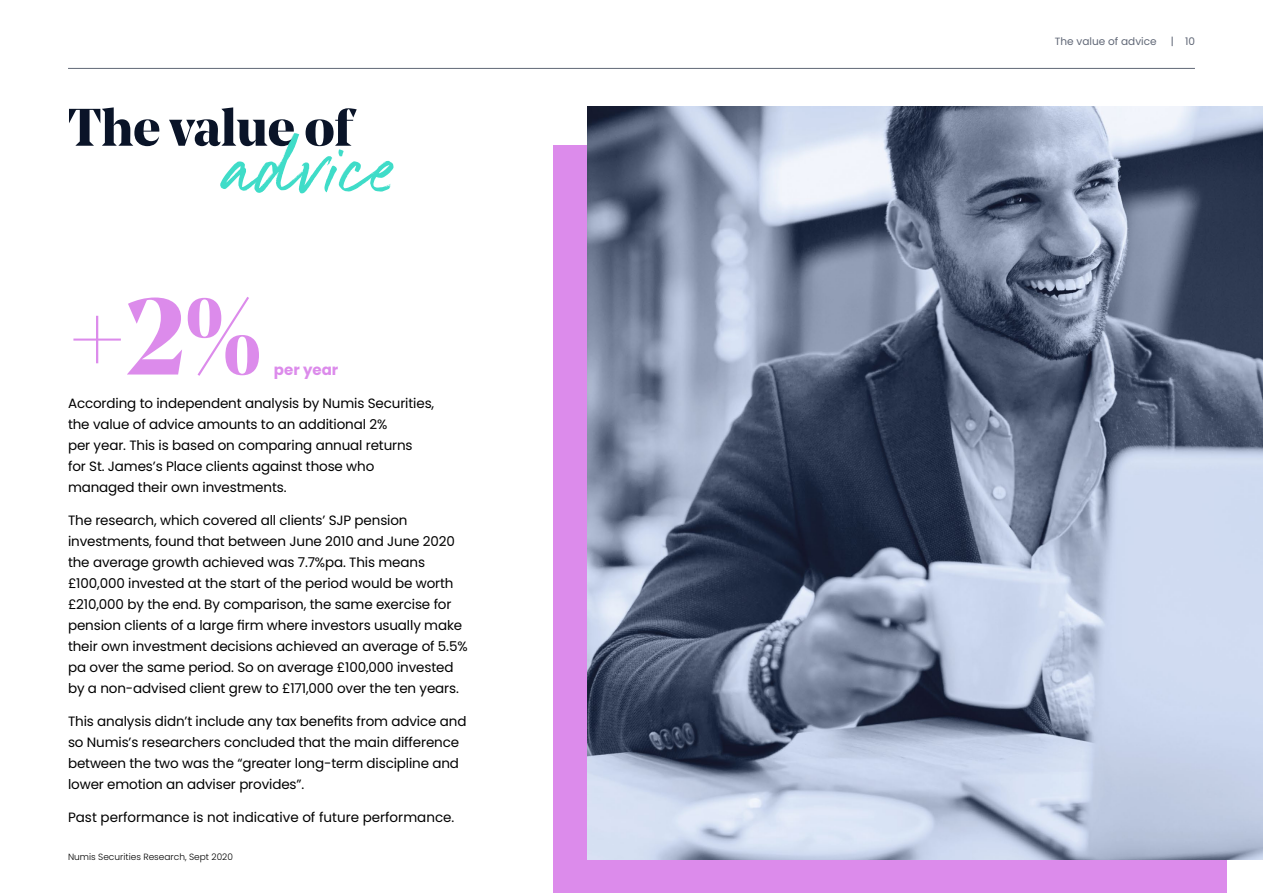
<style>
.page{position:relative;width:1263px;height:893px;background:#fff}
.page>*{position:absolute;margin:0;border:0;box-sizing:border-box;transform-origin:0 0}
.t1{font:700 108px "Noe Display SJP";color:#dc8beb}
.t2{font:105px "South Coast";color:#3fdcc8}
.t3{font:700 52.5px "Noe Display SJP";letter-spacing:-.01em;color:#0a1428}
.t4{font:700 15px "Poppins";color:#dc8beb}
.t5{font:13.5px/21px "Poppins";letter-spacing:-.01em;color:#000}
.t6{font:10.5px "Poppins";color:#606776}
.t7{font:300 9px "Poppins";color:#000}
</style>
<div class="page">
<hr style="left:68px;top:68px;width:1127px;height:1px;background:#606776">
<div style="left:553px;top:146px;width:673px;height:747px;background:#dc8beb"></div>
<img style="left:588px;top:106px;width:675px;height:754px">
<h3 class="t3" style="left:68px;top:92px;width:286px">The value of</h3>
<h2 class="t2" style="left:230px;top:112px;width:173px">advice</h2>
<h1 class="t1" style="left:68px;top:264px;width:195px">+2%</h1>
<p class="t4" style="left:274px;top:361px;width:66px">per year</p>
<p class="t5" style="left:68px;top:393px;width:368px">According to independent analysis by Numis Securities, the value of advice amounts to an additional 2%<br>per year. This is based on comparing annual returns<br>for St. James’s Place clients against those who managed their own investments.</p>
<p class="t5" style="left:68px;top:510px;width:401px">The research, which covered all clients’ SJP pension investments, found that between June 2010 and June 2020 the average growth achieved was 7.7%pa. This means £100,000 invested at the start of the period would be worth £210,000 by the end. By comparison, the same exercise for pension clients of a large firm where investors usually make their own investment decisions achieved an average of 5.5% pa over the same period. So on average £100,000 invested by a non-advised client grew to £171,000 over the ten years.</p>
<p class="t5" style="left:68px;top:711px;width:400px">This analysis didn’t include any tax benefits from advice and so Numis’s researchers concluded that the main difference between the two was the “greater long-term discipline and lower emotion an adviser provides”.</p>
<p class="t5" style="left:68px;top:807px;width:388px">Past performance is not indicative of future performance.</p>
<p class="t7" style="left:68px;top:851px;width:166px">Numis Securities Research, Sept 2020</p>
<p class="t6" style="left:1055px;top:35px;width:103px">The value of advice</p>
<p class="t6" style="left:1171px;top:35px;width:26px">| 10</p>
</div>
